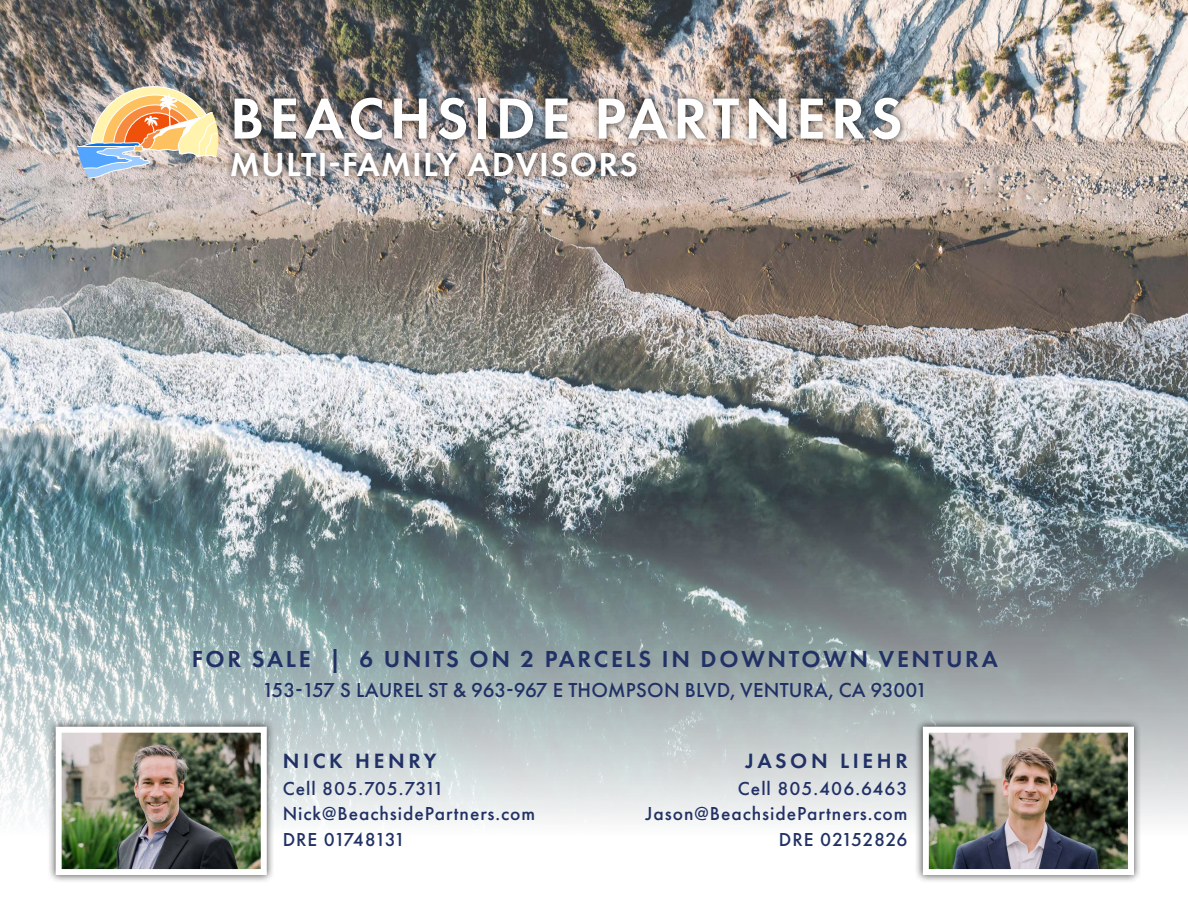
<style>
.page{position:relative;width:1188px;height:918px;background:#fff}
.page>*{position:absolute;margin:0;border:0;box-sizing:border-box;transform-origin:0 0}
.t1{font:600 60px "Futura PT";letter-spacing:.085em;color:#fff}
.t2{font:600 34.5px "Futura PT";letter-spacing:.035em;color:#fff}
.t3{font:600 24px "Futura PT";letter-spacing:.11em;color:#213165}
.t4{font:600 21.45px "Futura PT";letter-spacing:.17em;color:#213165}
.t5{font:500 21px "Futura PT";letter-spacing:.01em;color:#213165}
.t6{font:500 19.5px/25.3px "Futura PT";letter-spacing:.05em;color:#213165}
</style>
<div class="page">
<img style="left:0;top:0;width:1188px;height:825px">
<div style="left:224px;top:89px;width:684px;height:95px;background:#000;opacity:.75"></div>
<svg style="left:77px;top:86px;width:142px;height:99px;background:#cdbaa3"></svg>
<div style="left:47px;top:718px;width:228px;height:165px;background:#000;opacity:.75"></div>
<img style="left:63px;top:734px;width:197px;height:134px">
<div style="left:56px;top:727px;width:211px;height:148px;border:6px solid #fff"></div>
<div style="left:915px;top:718px;width:227px;height:165px;background:#000;opacity:.75"></div>
<img style="left:930px;top:734px;width:197px;height:134px">
<div style="left:923px;top:727px;width:211px;height:148px;border:6px solid #fff"></div>
<h1 class="t1" style="left:230px;top:81px;width:674px">BEACHSIDE PARTNERS</h1>
<h2 class="t2" style="left:230px;top:143px;width:410px">MULTI-FAMILY ADVISORS</h2>
<p class="t3" style="left:192px;top:644px;width:808px">FOR SALE | 6 UNITS ON 2 PARCELS IN DOWNTOWN VENTURA</p>
<p class="t5" style="left:262px;top:678px;width:667px">153-157 S LAUREL ST &amp; 963-967 E THOMPSON BLVD, VENTURA, CA 93001</p>
<p class="t4" style="left:283px;top:747px;width:155px">NICK HENRY</p>
<p class="t6" style="left:283px;top:776px;width:254px">Cell 805.705.7311<br>Nick@BeachsidePartners.com<br>DRE 01748131</p>
<p class="t4" style="left:746px;top:747px;width:164px">JASON LIEHR</p>
<p class="t6" style="left:646px;top:776px;width:264px;text-align:right">Cell 805.406.6463<br>Jason@BeachsidePartners.com<br>DRE 02152826</p>
</div>
